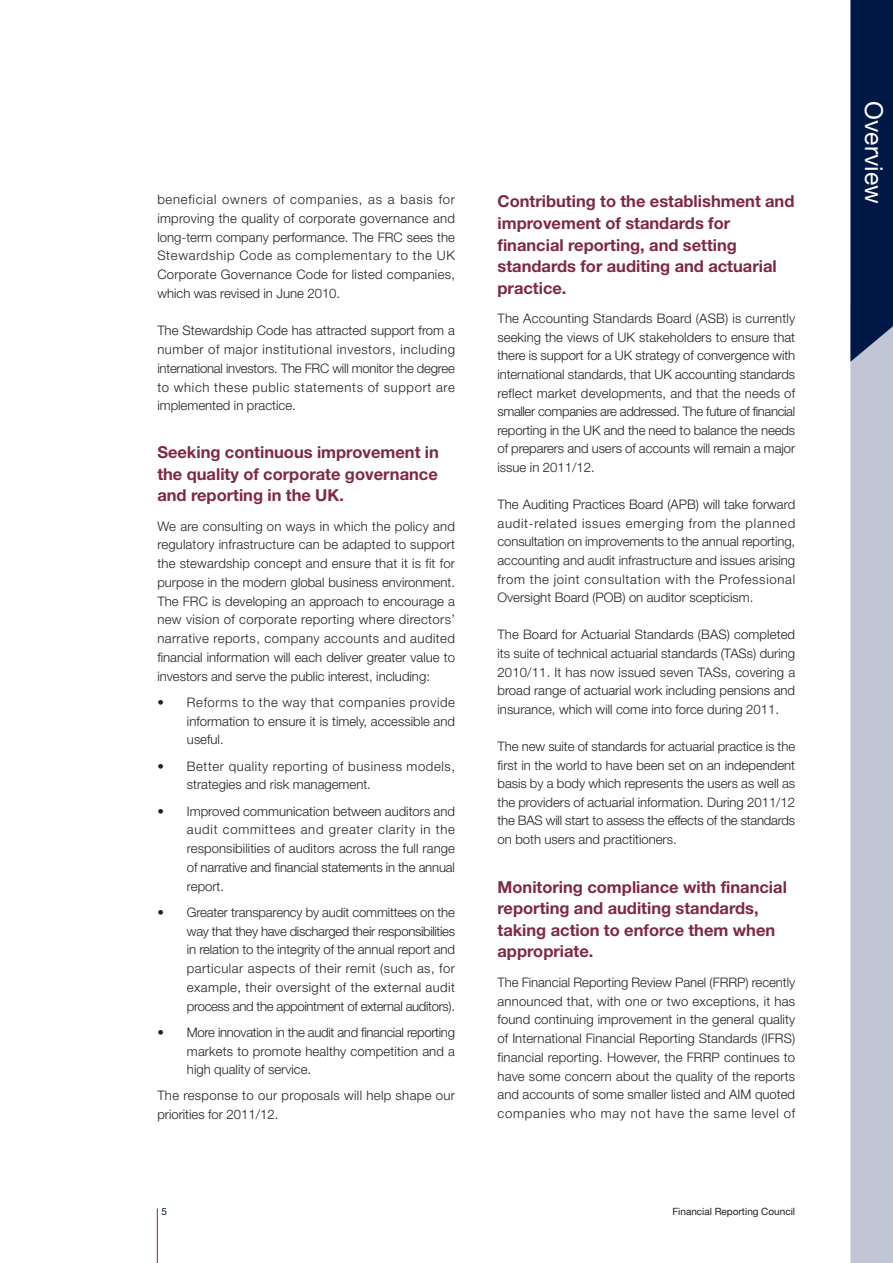
<style>
.page{position:relative;width:893px;height:1263px;background:#fff}
.page>*{position:absolute;margin:0;border:0;box-sizing:border-box;transform-origin:0 0}
.t1{font:24.75px "Helvetica Neue";color:#fff}
.t2{font:700 16.5px/21.6px "Helvetica Neue";color:#7e2846}
.t3{font:300 13.2px/18.8px "Helvetica Neue";color:#231f20;text-align:justify}
.t4{font:300 13.2px/18.8px "Helvetica Neue";letter-spacing:.045em;color:#231f20}
.t5{font:300 13.2px/18.8px "Helvetica Neue";letter-spacing:.025em;color:#231f20}
.t6{font:10.05px "Helvetica Neue";color:#231f20}
.t7{font:10.05px "Helvetica Neue";color:#001845}
</style>
<div class="page">
<svg style="left:850px;top:0;width:43px;height:1263px;background:#8e97af"></svg>
<hr style="left:157px;top:1208px;width:1px;height:55px;background:#7e2846">
<p class="t3" style="left:157px;top:190px;width:299px">beneficial owners of companies, as a basis for improving the quality of corporate governance and long-term company performance. The FRC sees the Stewardship Code as complementary to the UK Corporate Governance Code for listed companies, which was revised in June 2010.</p>
<p class="t3" style="left:157px;top:321px;width:299px">The Stewardship Code has attracted support from a number of major institutional investors, including international investors. The FRC will monitor the degree to which these public statements of support are implemented in practice.</p>
<p class="t2" style="left:157px;top:441px;width:283px;text-align:justify">Seeking continuous improvement in the quality of corporate governance and reporting in the UK.</p>
<p class="t3" style="left:157px;top:516px;width:299px">We are consulting on ways in which the policy and regulatory infrastructure can be adapted to support the stewardship concept and ensure that it is fit for purpose in the modern global business environment.<br>The FRC is developing an approach to encourage a new vision of corporate reporting where directors’ narrative reports, company accounts and audited financial information will each deliver greater value to investors and serve the public interest, including:</p>
<p class="t3" style="left:187px;top:693px;width:270px;text-indent:-30px">• Reforms to the way that companies provide information to ensure it is timely, accessible and useful.</p>
<p class="t4" style="left:187px;top:756px;width:270px;text-indent:-30px">• Better quality reporting of business models, strategies and risk management.</p>
<p class="t3" style="left:187px;top:801px;width:270px;text-indent:-30px">• Improved communication between auditors and audit committees and greater clarity in the responsibilities of auditors across the full range of narrative and financial statements in the annual report.</p>
<p class="t3" style="left:187px;top:902px;width:270px;text-indent:-30px">• Greater transparency by audit committees on the way that they have discharged their responsibilities in relation to the integrity of the annual report and particular aspects of their remit (such as, for example, their oversight of the external audit process and the appointment of external auditors).</p>
<p class="t3" style="left:187px;top:1022px;width:270px;text-indent:-30px">• More innovation in the audit and financial reporting markets to promote healthy competition and a high quality of service.</p>
<p class="t5" style="left:157px;top:1086px;width:299px">The response to our proposals will help shape our priorities for 2011/12.</p>
<p class="t2" style="left:497px;top:190px;width:298px">Contributing to the establishment and improvement of standards for financial reporting, and setting standards for auditing and actuarial practice.</p>
<p class="t3" style="left:497px;top:309px;width:299px">The Accounting Standards Board (ASB) is currently seeking the views of UK stakeholders to ensure that there is support for a UK strategy of convergence with international standards, that UK accounting standards reflect market developments, and that the needs of smaller companies are addressed. The future of financial reporting in the UK and the need to balance the needs of preparers and users of accounts will remain a major issue in 2011/12.</p>
<p class="t3" style="left:497px;top:495px;width:299px">The Auditing Practices Board (APB) will take forward audit-related issues emerging from the planned consultation on improvements to the annual reporting, accounting and audit infrastructure and issues arising from the joint consultation with the Professional Oversight Board (POB) on auditor scepticism.</p>
<p class="t3" style="left:497px;top:625px;width:299px">The Board for Actuarial Standards (BAS) completed its suite of technical actuarial standards (TASs) during 2010/11. It has now issued seven TASs, covering a broad range of actuarial work including pensions and insurance, which will come into force during 2011.</p>
<p class="t3" style="left:497px;top:737px;width:299px">The new suite of standards for actuarial practice is the first in the world to have been set on an independent basis by a body which represents the users as well as the providers of actuarial information. During 2011/12 the BAS will start to assess the effects of the standards on both users and practitioners.</p>
<p class="t2" style="left:497px;top:876px;width:291px">Monitoring compliance with financial reporting and auditing standards, taking action to enforce them when appropriate.</p>
<p class="t3" style="left:497px;top:972px;width:299px">The Financial Reporting Review Panel (FRRP) recently announced that, with one or two exceptions, it has found continuing improvement in the general quality of International Financial Reporting Standards (IFRS) financial reporting. However, the FRRP continues to have some concern about the quality of the reports and accounts of some smaller listed and AIM quoted companies who may not have the same level of</p>
<p class="t7" style="left:162px;top:1206px;width:7px">5</p>
<p class="t6" style="left:672px;top:1206px;width:124px">Financial Reporting Council</p>
<h1 class="t1" style="left:889px;top:101px;width:104px;rotate:90deg">Overview</h1>
</div>
